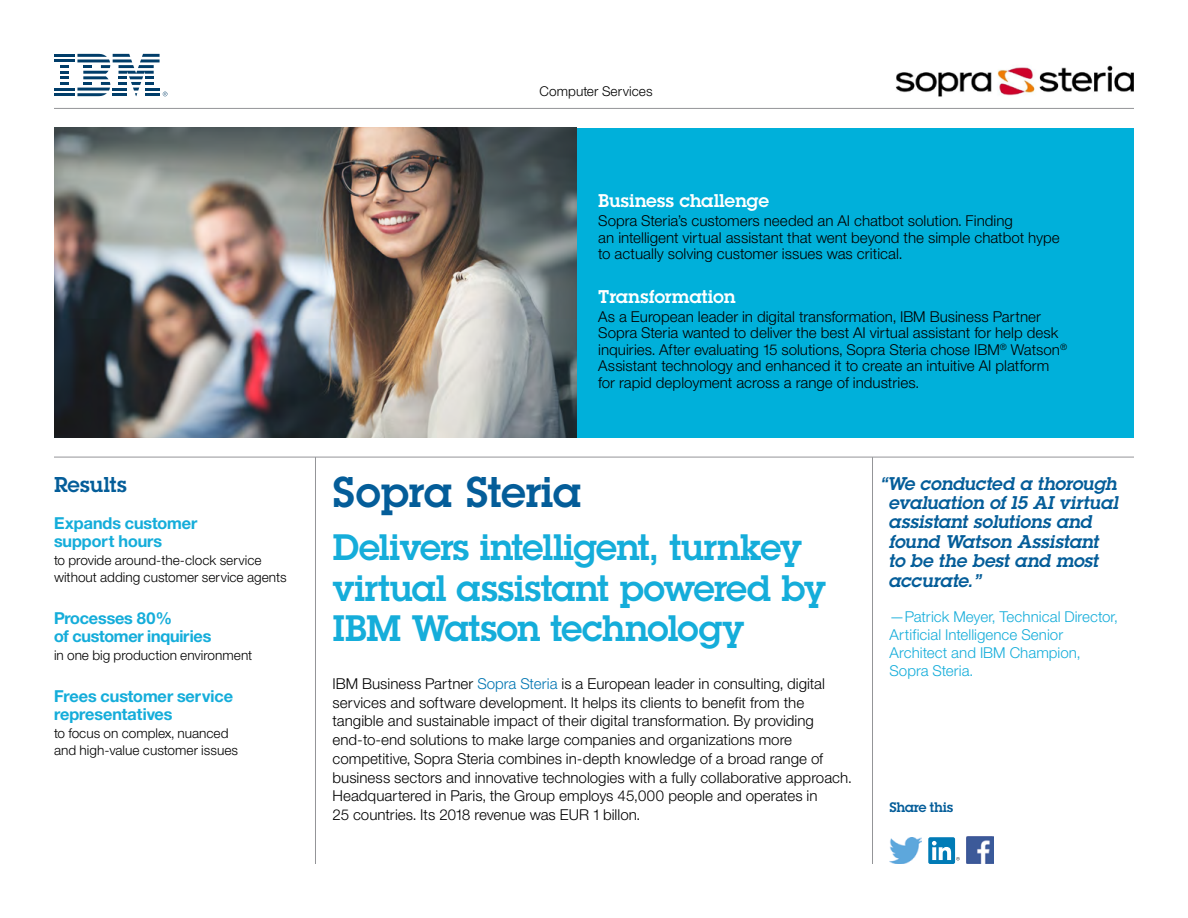
<style>
.page{position:relative;width:1188px;height:918px;background:#fff}
.page>*{position:absolute;margin:0;border:0;box-sizing:border-box;transform-origin:0 0}
.t1{font:42px "Lubalin Demifor IBM";color:#045d99}
.t2{font:36px/40.5px "Lubalin Demifor IBM";letter-spacing:-.02em;color:#15adda}
.t3{font:21px "Lubalin Demifor IBM";color:#045d99}
.t4{font:18px/19.5px "Lubalin Demi Italicfor IBM";color:#045d99}
.t5{font:18px "Lubalin Demifor IBM";color:#fff}
.t6{font:16.5px/18px "Helv Neue Boldfor IBM";color:#15adda}
.t7{font:15px/18.8px "Helv Neue Lightfor IBM";color:#000}
.t8{font:15px/18px "Helv Neue Lightfor IBM";color:#15adda}
.t9{font:13.5px/17.2px "Helv Neue Lightfor IBM";color:#000}
.t10{font:13.5px "Lubalin Demifor IBM";letter-spacing:-.015em;color:#045d99}
.s1{color:#0075b2}
</style>
<div class="page">
<hr style="left:315px;top:457px;width:1px;height:407px;background:#949598">
<hr style="left:872px;top:457px;width:1px;height:407px;background:#949598">
<hr style="left:54px;top:108px;width:1080px;height:1px;background:#949598">
<hr style="left:54px;top:457px;width:1080px;height:1px;background:#949598">
<div style="left:577px;top:128px;width:557px;height:310px;background:#00b0da"></div>
<img style="left:896px;top:65px;width:238px;height:32px">
<img style="left:54px;top:128px;width:523px;height:310px">
<img style="left:890px;top:838px;width:32px;height:26px">
<div style="left:928px;top:837px;width:27px;height:27px;background:#007bb6;border-radius:2px"></div>
<svg style="left:932px;top:841px;width:28px;height:20px"></svg>
<img style="left:966px;top:837px;width:27px;height:27px">
<hr style="left:54px;top:54px;width:21px;height:3px;background:#003d69">
<hr style="left:54px;top:59px;width:21px;height:3px;background:#003d69">
<hr style="left:54px;top:88px;width:21px;height:3px;background:#003d69">
<svg style="left:60px;top:65px;width:9px;height:20px"></svg>
<hr style="left:54px;top:93px;width:21px;height:3px;background:#003d69">
<svg style="left:77px;top:54px;width:90px;height:42px"></svg>
<h3 class="t3" style="left:54px;top:470px;width:74px">Results</h3>
<p class="t6" style="left:54px;top:514px;width:145px">Expands customer support hours</p>
<p class="t9" style="left:54px;top:551px;width:234px">to provide around-the-clock service without adding customer service agents</p>
<p class="t6" style="left:54px;top:609px;width:159px">Processes 80%<br>of customer inquiries</p>
<p class="t9" style="left:54px;top:646px;width:200px">in one big production environment</p>
<p class="t6" style="left:54px;top:686px;width:181px">Frees customer service representatives</p>
<p class="t9" style="left:54px;top:724px;width:186px">to focus on complex, nuanced and high-value customer issues</p>
<p class="t9" style="left:540px;top:83px;width:114px">Computer Services</p>
<p class="t5" style="left:598px;top:189px;width:172px">Business challenge</p>
<p class="t7" style="left:598px;top:212px;width:463px;line-height:16.5px">Sopra Steria’s customers needed an AI chatbot solution. Finding<br>an intelligent virtual assistant that went beyond the simple chatbot hype to actually solving customer issues was critical.</p>
<p class="t5" style="left:598px;top:284px;width:139px">Transformation</p>
<p class="t7" style="left:598px;top:308px;width:470px;line-height:16.5px">As a European leader in digital transformation, IBM Business Partner Sopra Steria wanted to deliver the best AI virtual assistant for help desk inquiries. After evaluating 15 solutions, Sopra Steria chose IBM<sup>®</sup> Watson<sup>® </sup>Assistant technology and enhanced it to create an intuitive AI platform for rapid deployment across a range of industries.</p>
<h1 class="t1" style="left:333px;top:464px;width:251px">Sopra Steria</h1>
<h2 class="t2" style="left:333px;top:526px;width:495px">Delivers intelligent, turnkey virtual assistant powered by<br>IBM Watson technology</h2>
<p class="t7" style="left:333px;top:674px;width:520px">IBM Business Partner <span class="s1">Sopra Steria</span> is a European leader in consulting, digital services and software development. It helps its clients to benefit from the tangible and sustainable impact of their digital transformation. By providing end-to-end solutions to make large companies and organizations more competitive, Sopra Steria combines in-depth knowledge of a broad range of business sectors and innovative technologies with a fully collaborative approach.<br>Headquartered in Paris, the Group employs 45,000 people and operates in<br>25 countries. Its 2018 revenue was EUR 1 billon.</p>
<p class="t4" style="left:890px;top:473px;width:231px;text-indent:-8px">“We conducted a thorough evaluation of 15 AI virtual assistant solutions and found Watson Assistant to be the best and most accurate.”</p>
<p class="t8" style="left:890px;top:607px;width:230px">—Patrick Meyer, Technical Director,<br>Artificial Intelligence Senior<br>Architect and IBM Champion,<br>Sopra Steria.</p>
<p class="t10" style="left:890px;top:798px;width:65px">Share this</p>
</div>
